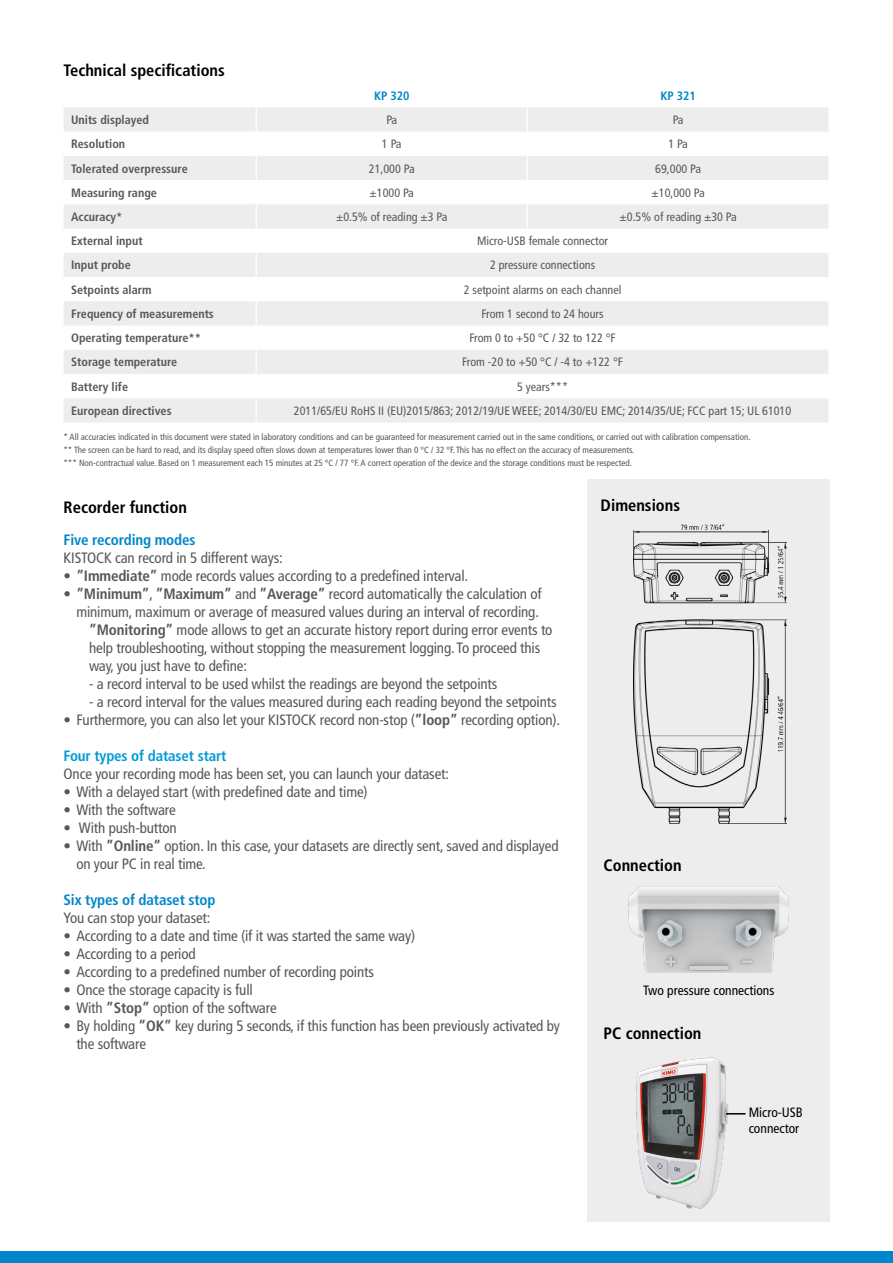
<style>
.page{position:relative;width:893px;height:1263px;background:#fff}
.page>*{position:absolute;margin:0;border:0;box-sizing:border-box;transform-origin:0 0}
.t1{font:700 condensed 16.5px "Frutiger LT Std";color:#000}
.t2{font:condensed 15px/18px "Frutiger LT Std";letter-spacing:-.01em;color:#575756}
.t3{font:700 condensed 15px "Frutiger LT Std";letter-spacing:-.01em;color:#0086ca}
.t4{font:700 condensed 15px "Frutiger LT Std";letter-spacing:-.01em;color:#009bd6}
.t5{font:condensed 13.5px/16.2px "Frutiger LT Std";color:#000}
.t6{font:condensed 12.15px "Frutiger LT Std";color:#575756}
.t7{font:700 condensed 12.15px "Frutiger LT Std";color:#575756}
.t8{font:700 condensed 12.15px "Frutiger LT Std";color:#0086ca}
.t9{font:condensed 9px/12.9px "Frutiger LT Std";color:#575756}
.s1{font-weight:700}
</style>
<div class="page">
<svg style="left:64px;top:107px;width:764px;height:315px;fill:#ededed"></svg>
<svg style="left:527px;top:107px;width:1px;height:122px"></svg>
<svg style="left:256px;top:107px;width:1px;height:315px"></svg>
<div style="left:588px;top:479px;width:242px;height:742px;background:#ededed"></div>
<img style="left:634px;top:524px;width:152px;height:299px">
<img style="left:636px;top:1057px;width:99px;height:152px">
<svg style="left:726px;top:1113px;width:19px;height:1px"></svg>
<img style="left:628px;top:887px;width:162px;height:86px">
<div style="left:0;top:1251px;width:893px;height:12px;background:#0086ca"></div>
<p class="t1" style="left:64px;top:61px;width:163px">Technical specifications</p>
<p class="t8" style="left:374px;top:88px;width:37px">KP 320</p>
<p class="t8" style="left:660px;top:88px;width:37px">KP 321</p>
<p class="t7" style="left:71px;top:113px;width:79px">Units displayed</p>
<p class="t6" style="left:386px;top:113px;width:12px">Pa</p>
<p class="t6" style="left:673px;top:113px;width:12px">Pa</p>
<p class="t7" style="left:71px;top:137px;width:55px">Resolution</p>
<p class="t6" style="left:382px;top:137px;width:21px">1 Pa</p>
<p class="t6" style="left:668px;top:137px;width:21px">1 Pa</p>
<p class="t7" style="left:71px;top:161px;width:118px">Tolerated overpressure</p>
<p class="t6" style="left:369px;top:161px;width:47px">21,000 Pa</p>
<p class="t6" style="left:655px;top:161px;width:47px">69,000 Pa</p>
<p class="t7" style="left:71px;top:185px;width:87px">Measuring range</p>
<p class="t6" style="left:370px;top:185px;width:46px">±1000 Pa</p>
<p class="t6" style="left:652px;top:185px;width:55px">±10,000 Pa</p>
<p class="t7" style="left:71px;top:210px;width:53px">Accuracy*</p>
<p class="t6" style="left:336px;top:210px;width:113px">±0.5% of reading ±3 Pa</p>
<p class="t6" style="left:620px;top:210px;width:119px">±0.5% of reading ±30 Pa</p>
<p class="t7" style="left:71px;top:234px;width:73px">External input</p>
<p class="t6" style="left:477px;top:234px;width:133px">Micro-USB female connector</p>
<p class="t7" style="left:71px;top:258px;width:61px">Input probe</p>
<p class="t6" style="left:490px;top:258px;width:107px">2 pressure connections</p>
<p class="t7" style="left:71px;top:282px;width:82px">Setpoints alarm</p>
<p class="t6" style="left:464px;top:282px;width:159px">2 setpoint alarms on each channel</p>
<p class="t7" style="left:71px;top:306px;width:144px">Frequency of measurements</p>
<p class="t6" style="left:482px;top:307px;width:124px">From 1 second to 24 hours</p>
<p class="t7" style="left:71px;top:331px;width:132px">Operating temperature**</p>
<p class="t6" style="left:469px;top:331px;width:148px">From 0 to +50 °C / 32 to 122 °F</p>
<p class="t7" style="left:71px;top:355px;width:108px">Storage temperature</p>
<p class="t6" style="left:462px;top:355px;width:162px">From -20 to +50 °C / -4 to +122 °F</p>
<p class="t7" style="left:71px;top:379px;width:58px">Battery life</p>
<p class="t6" style="left:517px;top:379px;width:52px">5 years***</p>
<p class="t7" style="left:71px;top:403px;width:102px">European directives</p>
<p class="t6" style="left:294px;top:404px;width:499px">2011/65/EU RoHS II (EU)2015/863; 2012/19/UE WEEE; 2014/30/EU EMC; 2014/35/UE; FCC part 15; UL 61010</p>
<p class="t9" style="left:63px;top:430px;width:689px">* All accuracies indicated in this document were stated in laboratory conditions and can be guaranteed for measurement carried out in the same conditions, or carried out with calibration compensation. ** The screen can be hard to read, and its display speed often slows down at temperatures lower than 0 °C / 32 °F. This has no effect on the accuracy of measurements.<br>*** Non-contractual value. Based on 1 measurement each 15 minutes at 25 °C / 77 °F. A correct operation of the device and the storage conditions must be respected.</p>
<p class="t1" style="left:64px;top:497px;width:125px">Recorder function</p>
<p class="t3" style="left:64px;top:531px;width:133px">Five recording modes</p>
<p class="t2" style="left:64px;top:549px;width:221px">KISTOCK can record in 5 different ways:</p>
<p class="t2" style="left:64px;top:567px;width:406px"><span class="s1">• ”Immediate”</span> mode records values according to a predefined interval.</p>
<p class="t2" style="left:64px;top:585px;width:480px"><span class="s1">• ”Minimum”</span>, <span class="s1">”Maximum”</span> and <span class="s1">”Average”</span> record automatically the calculation of</p>
<p class="t2" style="left:76px;top:603px;width:464px">minimum, maximum or average of measured values during an interval of recording.</p>
<p class="t2" style="left:89px;top:621px;width:465px"><span class="s1">”Monitoring”</span> mode allows to get an accurate history report during error events to</p>
<p class="t2" style="left:89px;top:639px;width:453px">help troubleshooting, without stopping the measurement logging. To proceed this</p>
<p class="t2" style="left:89px;top:657px;width:159px">way, you just have to define:</p>
<p class="t2" style="left:89px;top:675px;width:410px">- a record interval to be used whilst the readings are beyond the setpoints</p>
<p class="t2" style="left:89px;top:693px;width:469px">- a record interval for the values measured during each reading beyond the setpoints</p>
<p class="t2" style="left:64px;top:711px;width:498px">• Furthermore, you can also let your KISTOCK record non-stop (<span class="s1">”loop”</span> recording option).</p>
<p class="t4" style="left:64px;top:747px;width:164px">Four types of dataset start</p>
<p class="t2" style="left:64px;top:765px;width:387px">Once your recording mode has been set, you can launch your dataset:</p>
<p class="t2" style="left:64px;top:783px;width:306px">• With a delayed start (with predefined date and time)</p>
<p class="t2" style="left:64px;top:801px;width:114px">• With the software</p>
<p class="t2" style="left:64px;top:819px;width:115px">• With push-button</p>
<p class="t2" style="left:76px;top:837px;width:484px;text-indent:-13px">• With <span class="s1">”Online”</span> option. In this case, your datasets are directly sent, saved and displayed on your PC in real time.</p>
<p class="t3" style="left:64px;top:891px;width:153px">Six types of dataset stop</p>
<p class="t2" style="left:64px;top:909px;width:148px">You can stop your dataset:</p>
<p class="t2" style="left:64px;top:927px;width:353px">• According to a date and time (if it was started the same way)</p>
<p class="t2" style="left:64px;top:945px;width:134px">• According to a period</p>
<p class="t2" style="left:64px;top:963px;width:312px">• According to a predefined number of recording points</p>
<p class="t2" style="left:64px;top:981px;width:191px">• Once the storage capacity is full</p>
<p class="t2" style="left:64px;top:999px;width:215px">• With <span class="s1">”Stop”</span> option of the software</p>
<p class="t2" style="left:76px;top:1017px;width:485px;text-indent:-13px">• By holding <span class="s1">”OK”</span> key during 5 seconds, if this function has been previously activated by the software</p>
<p class="t1" style="left:601px;top:496px;width:81px">Dimensions</p>
<p class="t1" style="left:604px;top:855px;width:79px">Connection</p>
<p class="t5" style="left:643px;top:982px;width:133px">Two pressure connections</p>
<p class="t1" style="left:604px;top:1024px;width:99px">PC connection</p>
<p class="t5" style="left:749px;top:1104px;width:56px">Micro-USB connector</p>
</div>
